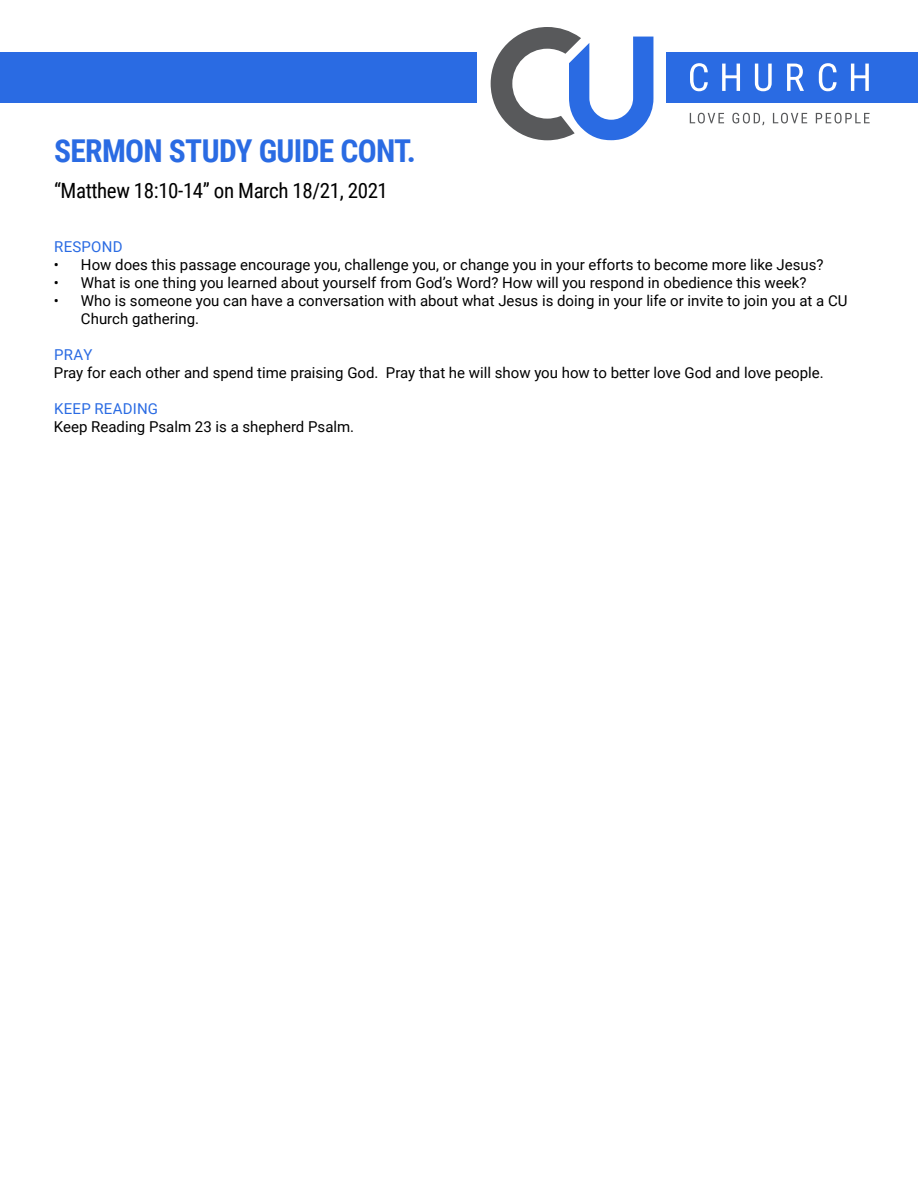
<style>
.page{position:relative;width:918px;height:1188px;background:#fff}
.page>*{position:absolute;margin:0;border:0;box-sizing:border-box;transform-origin:0 0}
.t1{font:700 31.5px "Roboto Condensed";letter-spacing:-.02em;color:#2a6be3}
.t2{font:21px "Roboto Condensed";letter-spacing:-.02em;color:#000}
.t3{font:15px/18px "Roboto";color:#000}
.t4{font:15px "Roboto";letter-spacing:.015em;color:#2a6be3}
</style>
<div class="page">
<div style="left:666px;top:52px;width:252px;height:50px;background:#2a6be3"></div>
<svg style="left:491px;top:27px;width:162px;height:113px"></svg>
<svg style="left:690px;top:63px;width:18px;height:28px"></svg>
<svg style="left:722px;top:64px;width:18px;height:27px"></svg>
<svg style="left:755px;top:64px;width:17px;height:27px"></svg>
<svg style="left:787px;top:64px;width:17px;height:27px"></svg>
<svg style="left:819px;top:63px;width:18px;height:28px"></svg>
<svg style="left:851px;top:64px;width:18px;height:27px"></svg>
<svg style="left:690px;top:113px;width:34px;height:10px"></svg>
<svg style="left:732px;top:113px;width:32px;height:12px"></svg>
<svg style="left:773px;top:113px;width:34px;height:10px"></svg>
<svg style="left:816px;top:113px;width:54px;height:10px"></svg>
<div style="left:0;top:52px;width:477px;height:50px;background:#2a6be3"></div>
<h1 class="t1" style="left:54px;top:129px;width:363px">SERMON STUDY GUIDE CONT.</h1>
<h2 class="t2" style="left:54px;top:176px;width:336px">“Matthew 18:10-14” on March 18/21, 2021</h2>
<p class="t4" style="left:54px;top:236px;width:70px">RESPOND</p>
<p class="t3" style="left:54px;top:255px;width:771px">• How does this passage encourage you, challenge you, or change you in your efforts to become more like Jesus?</p>
<p class="t3" style="left:54px;top:273px;width:754px">• What is one thing you learned about yourself from God’s Word? How will you respond in obedience this week?</p>
<p class="t3" style="left:81px;top:291px;width:768px;text-indent:-27px">• Who is someone you can have a conversation with about what Jesus is doing in your life or invite to join you at a CU<br>Church gathering.</p>
<p class="t4" style="left:54px;top:344px;width:40px">PRAY</p>
<p class="t3" style="left:54px;top:363px;width:771px">Pray for each other and spend time praising God. Pray that he will show you how to better love God and love people.</p>
<p class="t4" style="left:54px;top:398px;width:105px">KEEP READING</p>
<p class="t3" style="left:54px;top:417px;width:302px">Keep Reading Psalm 23 is a shepherd Psalm.</p>
</div>
